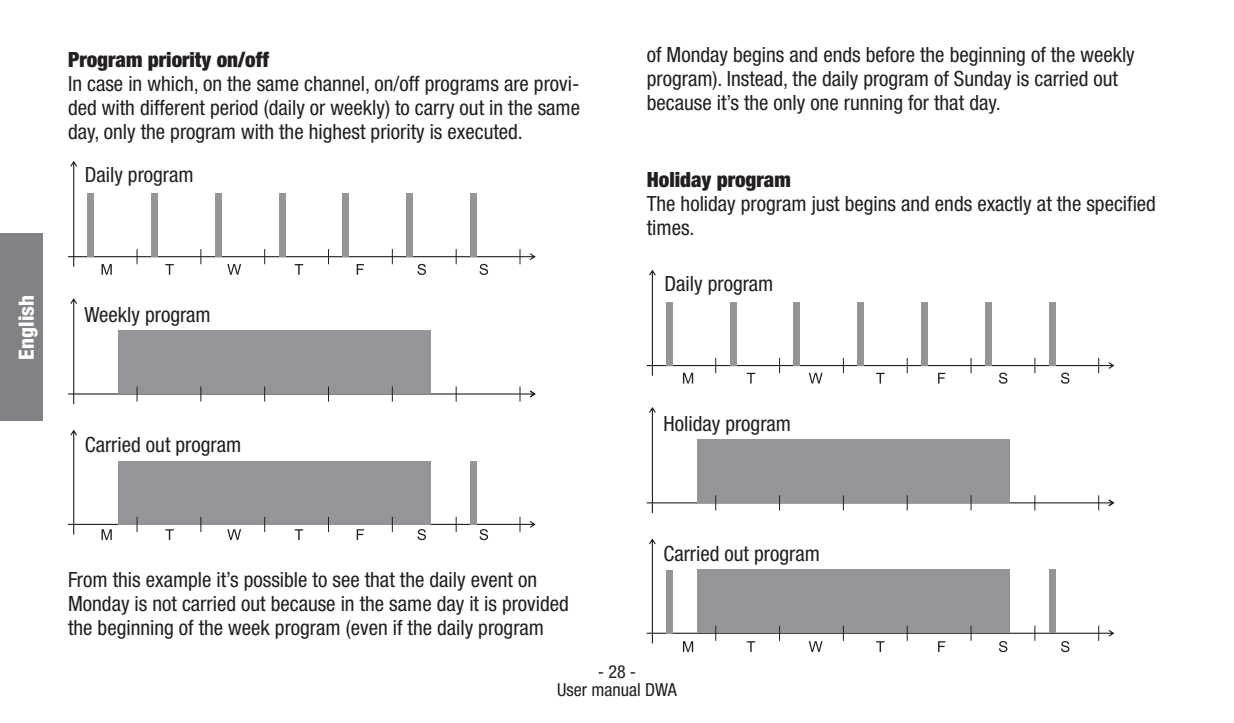
<style>
.page{position:relative;width:1234px;height:723px;background:#fff}
.page>*{position:absolute;margin:0;border:0;box-sizing:border-box;transform-origin:0 0}
.t1{font:condensed 21px/24px "Helvetica Neue LT Std";color:#231f20}
.t2{font:900 condensed 21px "Helvetica Neue LT Std";color:#231f20}
.t3{font:800 condensed 21px "Helvetica Neue LT Std";letter-spacing:.015em;color:#fff}
.t4{font:condensed 18px/18px "Helvetica Neue LT Std";color:#231f20;text-align:center}
</style>
<div class="page">
<div style="left:0;top:234px;width:43px;height:187px;background:#808285"></div>
<svg style="left:68px;top:298px;width:468px;height:106px"></svg>
<svg style="left:646px;top:407px;width:468px;height:106px"></svg>
<svg style="left:646px;top:538px;width:468px;height:114px"></svg>
<svg style="left:646px;top:270px;width:468px;height:114px"></svg>
<svg style="left:68px;top:161px;width:467px;height:114px"></svg>
<svg style="left:68px;top:430px;width:467px;height:110px"></svg>
<p class="t2" style="left:68px;top:46px;width:202px">Program priority on/off</p>
<p class="t1" style="left:68px;top:71px;width:513px;text-align:justify">In case in which, on the same channel, on/off programs are provi&shy;ded with different period (daily or weekly) to carry out in the same day, only the program with the highest priority is executed.</p>
<p class="t1" style="left:85px;top:163px;width:110px">Daily program</p>
<p class="t3" style="left:13px;top:360px;width:67px;rotate:-90deg">English</p>
<p class="t1" style="left:84px;top:303px;width:128px">Weekly program</p>
<p class="t1" style="left:85px;top:433px;width:158px">Carried out program</p>
<p class="t1" style="left:646px;top:42px;width:489px">of Monday begins and ends before the beginning of the weekly program). Instead, the daily program of Sunday is carried out because it’s the only one running for that day.</p>
<p class="t2" style="left:646px;top:166px;width:145px">Holiday program</p>
<p class="t1" style="left:646px;top:191px;width:510px">The holiday program just begins and ends exactly at the specified times.</p>
<p class="t1" style="left:664px;top:272px;width:110px">Daily program</p>
<p class="t1" style="left:663px;top:412px;width:129px">Holiday program</p>
<p class="t1" style="left:68px;top:567px;width:502px">From this example it’s possible to see that the daily event on<br>Monday is not carried out because in the same day it is provided the beginning of the week program (even if the daily program</p>
<p class="t1" style="left:663px;top:541px;width:158px">Carried out program</p>
<p class="t4" style="left:557px;top:663px;width:121px">- 28 -<br>User manual DWA</p>
</div>
